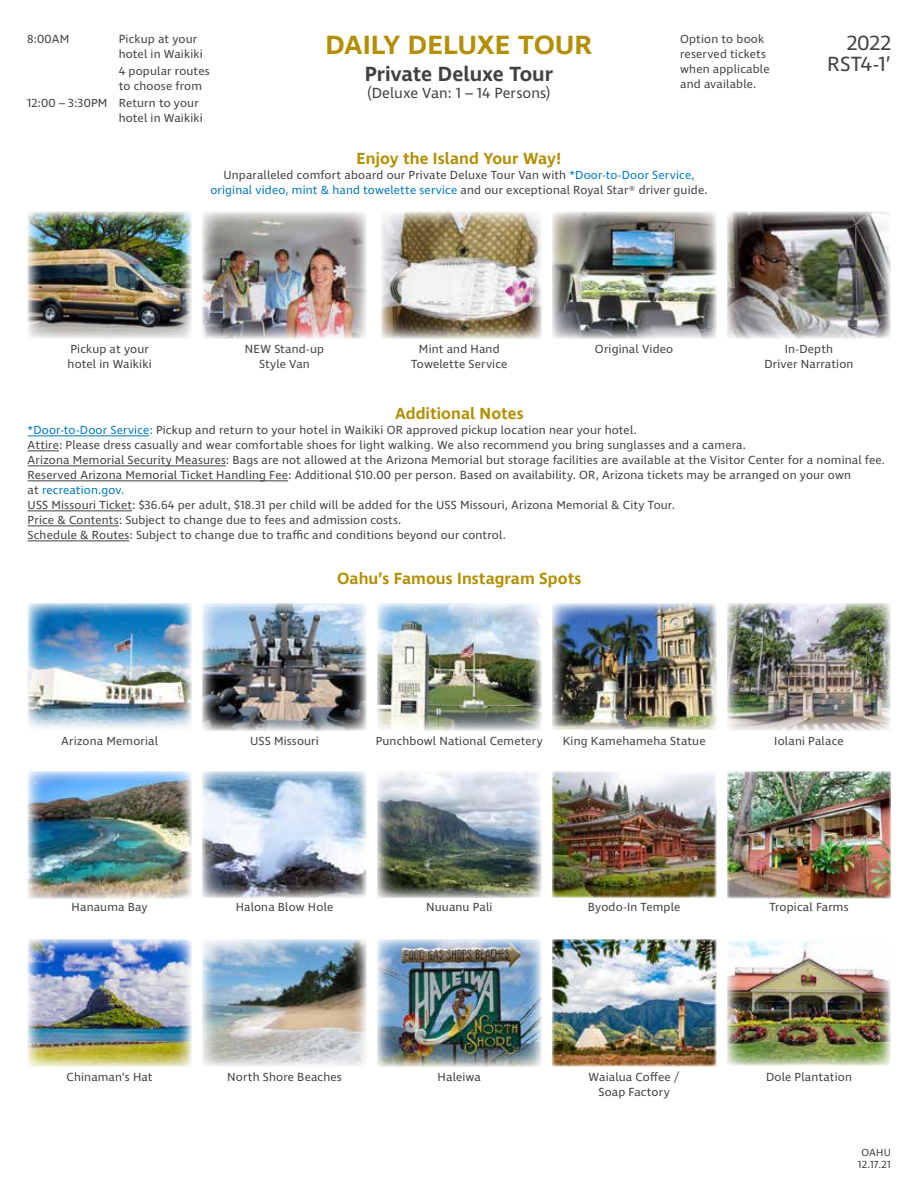
<style>
.page{position:relative;width:918px;height:1188px;background:#fff}
.page>*{position:absolute;margin:0;border:0;box-sizing:border-box;transform-origin:0 0}
.t1{font:600 27px "Ingra";letter-spacing:-.005em;color:#b28f04;scale:1.05 1}
.t2{font:600 21px "Ingra";letter-spacing:-.005em;color:#414042}
.t3{font:21px/21px "Ingra";letter-spacing:.005em;color:#414042;text-align:right}
.t4{font:600 16.5px "Ingra";color:#b28f04}
.t5{font:15px "Ingra";letter-spacing:.005em;color:#414042}
.t6{font:12px/15px "Ingra";letter-spacing:.01em;color:#414042}
.t7{font:10.5px/12px "Ingra";letter-spacing:.015em;color:#414042;text-align:center}
.s1{color:#0076bd}
</style>
<div class="page">
<img style="left:727px;top:212px;width:164px;height:127px">
<img style="left:382px;top:212px;width:159px;height:127px">
<img style="left:28px;top:212px;width:164px;height:127px">
<img style="left:202px;top:212px;width:164px;height:127px">
<img style="left:552px;top:212px;width:164px;height:127px">
<img style="left:202px;top:939px;width:164px;height:127px">
<img style="left:727px;top:603px;width:164px;height:127px">
<img style="left:28px;top:603px;width:164px;height:126px">
<img style="left:202px;top:603px;width:164px;height:127px">
<img style="left:28px;top:771px;width:164px;height:127px">
<img style="left:28px;top:939px;width:164px;height:127px">
<img style="left:377px;top:771px;width:164px;height:127px">
<img style="left:202px;top:771px;width:164px;height:127px">
<img style="left:727px;top:771px;width:164px;height:127px">
<img style="left:552px;top:939px;width:164px;height:127px">
<img style="left:552px;top:603px;width:164px;height:127px">
<img style="left:727px;top:940px;width:164px;height:126px">
<img style="left:377px;top:939px;width:164px;height:127px">
<img style="left:377px;top:603px;width:164px;height:127px">
<img style="left:552px;top:771px;width:164px;height:127px">
<hr style="left:28px;top:436px;width:121px;height:1px;background:#0076bd">
<hr style="left:28px;top:451px;width:31px;height:1px;background:#414042">
<hr style="left:28px;top:466px;width:198px;height:1px;background:#414042">
<hr style="left:28px;top:481px;width:260px;height:1px;background:#414042">
<hr style="left:28px;top:511px;width:104px;height:1px;background:#414042">
<hr style="left:28px;top:526px;width:91px;height:1px;background:#414042">
<hr style="left:28px;top:541px;width:101px;height:1px;background:#414042">
<p class="t6" style="left:27px;top:32px;width:44px">8:00AM</p>
<p class="t6" style="left:119px;top:32px;width:86px">Pickup at your hotel in Waikiki</p>
<p class="t6" style="left:119px;top:64px;width:92px">4 popular routes to choose from</p>
<p class="t6" style="left:119px;top:96px;width:86px;text-indent:-92px">12:00 – 3:30PM Return to your hotel in Waikiki</p>
<h1 class="t1" style="left:326px;top:28px;width:256px">DAILY DELUXE TOUR</h1>
<h2 class="t2" style="left:365px;top:61px;width:190px">Private Deluxe Tour</h2>
<p class="t5" style="left:367px;top:83px;width:185px">(Deluxe Van: 1 – 14 Persons)</p>
<p class="t6" style="left:680px;top:32px;width:91px">Option to book reserved tickets when applicable and available.</p>
<h3 class="t4" style="left:357px;top:148px;width:206px">Enjoy the Island Your Way!</h3>
<p class="t6" style="left:210px;top:168px;width:499px;text-align:center">Unparalleled comfort aboard our Private Deluxe Tour Van with <span class="s1">*Door-to-Door Service, original video, mint &amp; hand towelette service</span> and our exceptional Royal Star® driver guide.</p>
<h2 class="t3" style="left:827px;top:33px;width:65px">2022<br>RST4-1’</h2>
<p class="t6" style="left:68px;top:342px;width:86px">Pickup at your hotel in Waikiki</p>
<p class="t6" style="left:245px;top:342px;width:81px">NEW Stand-up</p>
<p class="t6" style="left:595px;top:342px;width:80px">Original Video</p>
<p class="t6" style="left:411px;top:342px;width:98px;text-align:center">Mint and Hand<br>Towelette Service</p>
<p class="t6" style="left:259px;top:357px;width:52px">Style Van</p>
<p class="t6" style="left:765px;top:342px;width:90px;text-align:center">In-Depth<br>Driver Narration</p>
<h3 class="t4" style="left:395px;top:403px;width:130px">Additional Notes</h3>
<p class="t6" style="left:28px;top:423px;width:859px"><span class="s1">*Door-to-Door Service:</span> Pickup and return to your hotel in Waikiki OR approved pickup location near your hotel.<br>Attire: Please dress casually and wear comfortable shoes for light walking. We also recommend you bring sunglasses and a camera.<br>Arizona Memorial Security Measures: Bags are not allowed at the Arizona Memorial but storage facilities are available at the Visitor Center for a nominal fee.<br>Reserved Arizona Memorial Ticket Handling Fee: Additional $10.00 per person. Based on availability. OR, Arizona tickets may be arranged on your own<br>at <span class="s1">recreation.gov.<br></span>USS Missouri Ticket: $36.64 per adult, $18.31 per child will be added for the USS Missouri, Arizona Memorial &amp; City Tour.<br>Price &amp; Contents: Subject to change due to fees and admission costs.<br>Schedule &amp; Routes: Subject to change due to traffic and conditions beyond our control.</p>
<h3 class="t4" style="left:337px;top:568px;width:246px">Oahu’s Famous Instagram Spots</h3>
<p class="t6" style="left:61px;top:734px;width:98px">Arizona Memorial</p>
<p class="t6" style="left:563px;top:734px;width:144px">King Kamehameha Statue</p>
<p class="t6" style="left:250px;top:734px;width:70px">USS Missouri</p>
<p class="t6" style="left:376px;top:734px;width:169px">Punchbowl National Cemetery</p>
<p class="t6" style="left:774px;top:734px;width:71px">Iolani Palace</p>
<p class="t6" style="left:72px;top:900px;width:77px">Hanauma Bay</p>
<p class="t6" style="left:236px;top:900px;width:99px">Halona Blow Hole</p>
<p class="t6" style="left:426px;top:900px;width:68px">Nuuanu Pali</p>
<p class="t6" style="left:769px;top:900px;width:81px">Tropical Farms</p>
<p class="t6" style="left:588px;top:900px;width:94px">Byodo-In Temple</p>
<p class="t6" style="left:67px;top:1070px;width:88px">Chinaman’s Hat</p>
<p class="t6" style="left:227px;top:1070px;width:116px">North Shore Beaches</p>
<p class="t6" style="left:589px;top:1070px;width:93px;text-align:center">Waialua Coffee /<br>Soap Factory</p>
<p class="t6" style="left:438px;top:1070px;width:45px">Haleiwa</p>
<p class="t6" style="left:766px;top:1070px;width:87px">Dole Plantation</p>
<p class="t7" style="left:858px;top:1147px;width:35px">OAHU<br>12.17.21</p>
</div>
